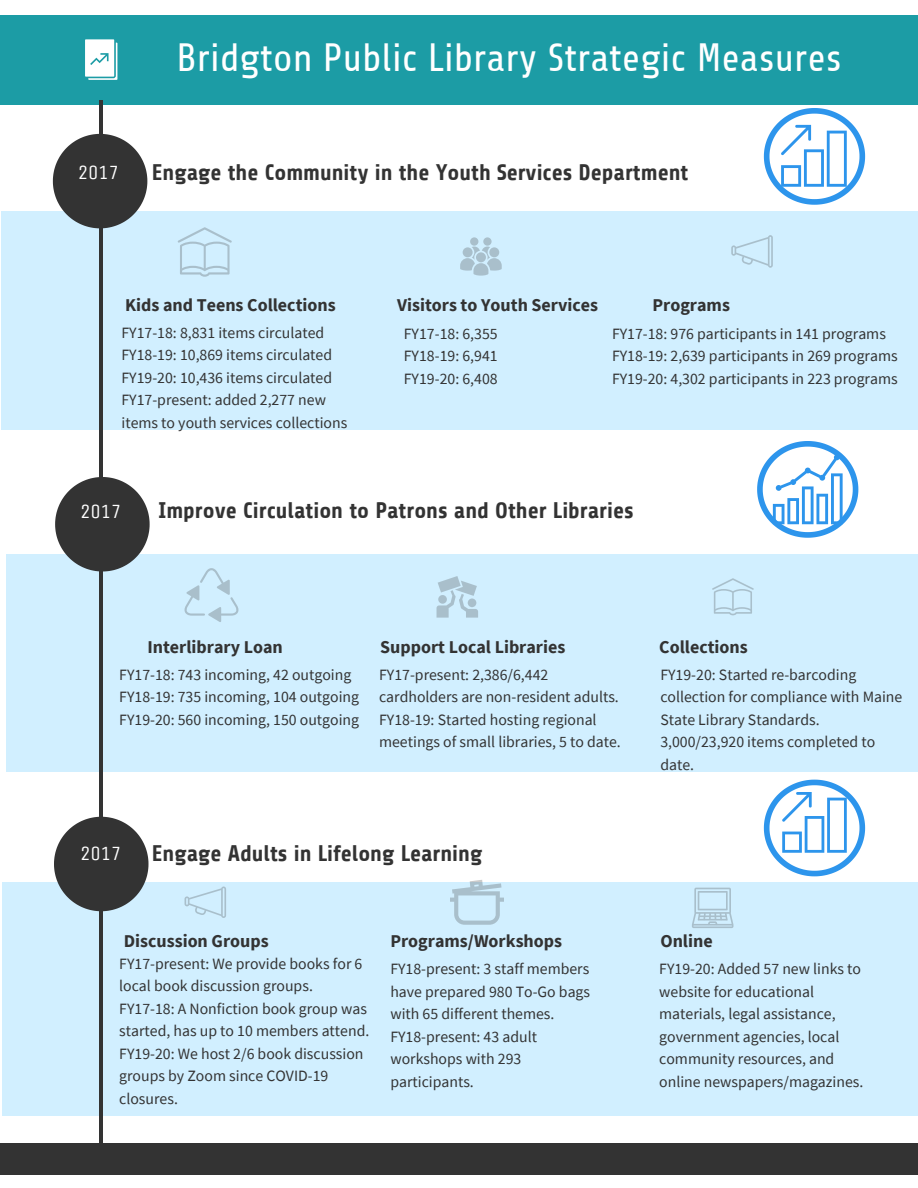
<style>
.page{position:relative;width:918px;height:1188px;background:#fff}
.page>*{position:absolute;margin:0;border:0;box-sizing:border-box;transform-origin:0 0}
.t1{font:39.3px "Share";color:#fff}
.t2{font:700 22.5px "Share";color:#333}
.t3{font:20.25px "Unica One";color:#fff}
.t4{font:700 18px "Source Sans Pro";color:#333}
.t5{font:15.75px/22.5px "Source Sans Pro";color:#333}
</style>
<div class="page">
<div style="left:7px;top:555px;width:911px;height:217px;background:#d1efff"></div>
<div style="left:2px;top:882px;width:916px;height:234px;background:#d1efff"></div>
<div style="left:1px;top:212px;width:917px;height:218px;background:#d1efff"></div>
<div style="left:0;top:15px;width:918px;height:90px;background:#1c9ca5"></div>
<hr style="left:99px;top:100px;width:3px;height:1047px;background:#333">
<svg style="left:53px;top:134px;width:94px;height:94px"></svg>
<svg style="left:178px;top:227px;width:54px;height:50px"></svg>
<svg style="left:184px;top:568px;width:54px;height:54px"></svg>
<svg style="left:55px;top:477px;width:95px;height:95px"></svg>
<svg style="left:450px;top:880px;width:54px;height:45px"></svg>
<svg style="left:54px;top:817px;width:94px;height:94px"></svg>
<div style="left:0;top:1143px;width:918px;height:31px;background:#333"></div>
<svg style="left:85px;top:39px;width:32px;height:41px"></svg>
<svg style="left:460px;top:237px;width:42px;height:39px"></svg>
<svg style="left:437px;top:576px;width:41px;height:42px"></svg>
<svg style="left:185px;top:886px;width:41px;height:32px"></svg>
<svg style="left:731px;top:235px;width:42px;height:33px"></svg>
<svg style="left:692px;top:888px;width:42px;height:40px"></svg>
<svg style="left:712px;top:578px;width:42px;height:37px"></svg>
<svg style="left:764px;top:108px;width:101px;height:97px"></svg>
<svg style="left:764px;top:780px;width:101px;height:96px"></svg>
<svg style="left:757px;top:441px;width:101px;height:97px"></svg>
<h1 class="t1" style="left:177px;top:37px;width:666px">Bridgton Public Library Strategic Measures</h1>
<p class="t3" style="left:78px;top:160px;width:43px">2017</p>
<h2 class="t2" style="left:152px;top:160px;width:538px">Engage the Community in the Youth Services Department</h2>
<p class="t4" style="left:125px;top:292px;width:212px">Kids and Teens Collections</p>
<p class="t5" style="left:122px;top:321px;width:227px">FY17-18: 8,831 items circulated FY18-19: 10,869 items circulated FY19-20: 10,436 items circulated FY17-present: added 2,277 new items to youth services collections</p>
<p class="t4" style="left:397px;top:292px;width:203px">Visitors to Youth Services</p>
<p class="t5" style="left:404px;top:322px;width:95px;text-align:justify">FY17-18: 6,355<br>FY18-19: 6,941<br>FY19-20: 6,408</p>
<p class="t4" style="left:652px;top:292px;width:79px">Programs</p>
<p class="t5" style="left:612px;top:322px;width:287px">FY17-18: 976 participants in 141 programs<br>FY18-19: 2,639 participants in 269 programs<br>FY19-20: 4,302 participants in 223 programs</p>
<p class="t3" style="left:80px;top:499px;width:43px">2017</p>
<h2 class="t2" style="left:159px;top:498px;width:477px">Improve Circulation to Patrons and Other Libraries</h2>
<p class="t4" style="left:147px;top:634px;width:137px">Interlibrary Loan</p>
<p class="t5" style="left:119px;top:663px;width:241px">FY17-18: 743 incoming, 42 outgoing<br>FY18-19: 735 incoming, 104 outgoing<br>FY19-20: 560 incoming, 150 outgoing</p>
<p class="t4" style="left:380px;top:634px;width:187px">Support Local Libraries</p>
<p class="t5" style="left:379px;top:663px;width:243px">FY17-present: 2,386/6,442 cardholders are non-resident adults.<br>FY18-19: Started hosting regional meetings of small libraries, 5 to date.</p>
<p class="t3" style="left:80px;top:841px;width:43px">2017</p>
<h2 class="t2" style="left:152px;top:841px;width:332px">Engage Adults in Lifelong Learning</h2>
<p class="t4" style="left:124px;top:929px;width:146px">Discussion Groups</p>
<p class="t5" style="left:119px;top:952px;width:252px">FY17-present: We provide books for 6 local book discussion groups.<br>FY17-18: A Nonfiction book group was started, has up to 10 members attend.<br>FY19-20: We host 2/6 book discussion groups by Zoom since COVID-19 closures.</p>
<p class="t4" style="left:390px;top:929px;width:173px">Programs/Workshops</p>
<p class="t5" style="left:390px;top:958px;width:201px">FY18-present: 3 staff members have prepared 980 To-Go bags with 65 different themes.<br>FY18-present: 43 adult workshops with 293 participants.</p>
<p class="t4" style="left:659px;top:634px;width:90px">Collections</p>
<p class="t5" style="left:660px;top:663px;width:244px">FY19-20: Started re-barcoding collection for compliance with Maine<br>State Library Standards.<br>3,000/23,920 items completed to date.</p>
<p class="t4" style="left:660px;top:929px;width:54px">Online</p>
<p class="t5" style="left:659px;top:958px;width:206px">FY19-20: Added 57 new links to website for educational materials, legal assistance, government agencies, local community resources, and online newspapers/magazines.</p>
</div>
